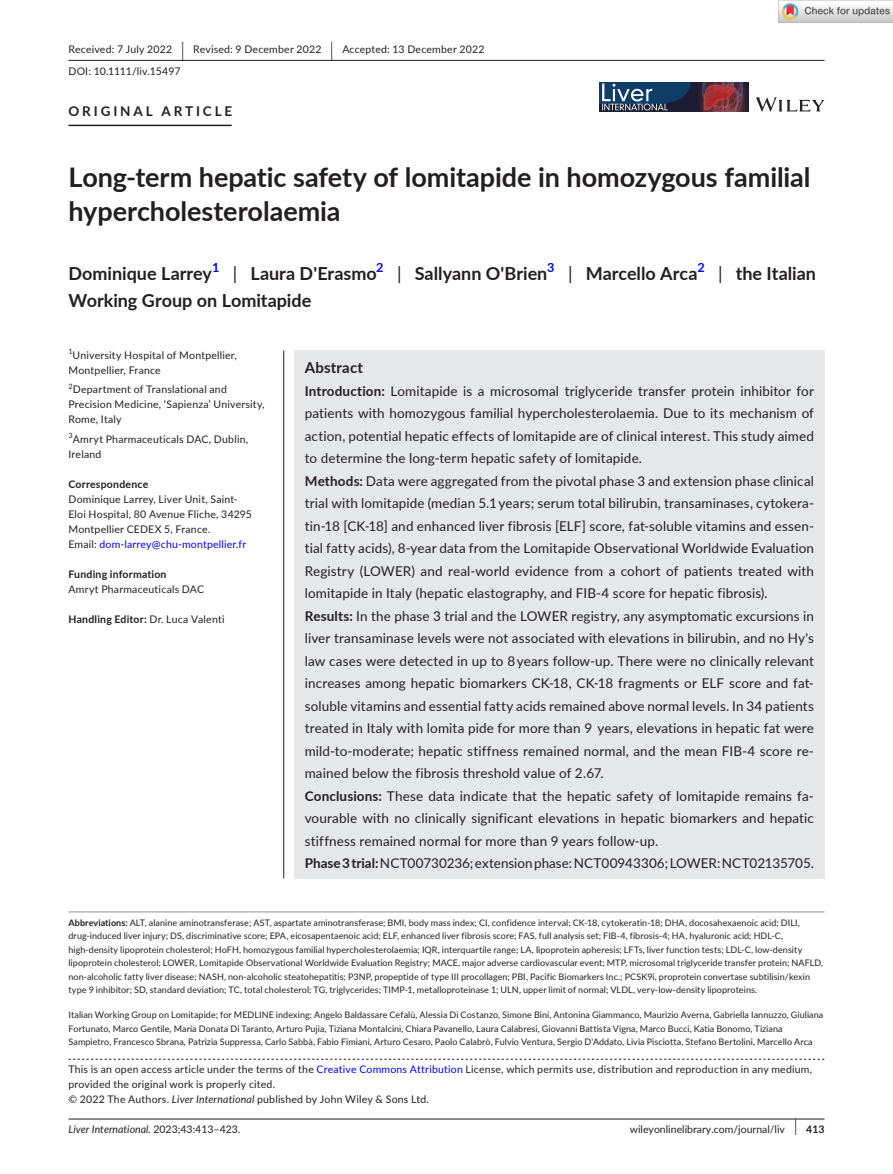
<style>
.page{position:relative;width:893px;height:1174px;background:#fff}
.page>*{position:absolute;margin:0;border:0;box-sizing:border-box;transform-origin:0 0}
.t1{font:700 27px/34.5px "Lato";color:#231f20}
.t2{font:700 18px "Lato";color:#231f20}
.t3{font:700 15px "Lato";letter-spacing:.015em;color:#231f20}
.t4{font:13.5px/22.5px "Lato";letter-spacing:.01em;color:#231f20}
.t5{font:700 13.5px "Lato";letter-spacing:.215em;color:#231f20}
.t6{font:700 12.6px "Lato";color:#00f}
.t7{font:10.5px/15px "Lato";letter-spacing:.02em;color:#231f20}
.t8{font:700 10.5px "Lato";letter-spacing:.02em;color:#231f20}
.t9{font:10.5px "Lato";color:#231f20}
.t10{font:italic 10.5px "Lato";color:#231f20}
.t11{font:9px/13.5px "Lato";letter-spacing:.01em;color:#231f20}
.t12{font:7.35px "Lato";color:#231f20}
.s1{font-size:19.65px}
.s2{font-weight:400}
.s3{color:#00f}
.s4{font-weight:700}
.s5{font-style:italic}
.s6{font-style:normal}
.s7{font-size:17.4px}
</style>
<div class="page">
<hr style="left:68px;top:1118px;width:756px;height:1px;background:#231f20">
<svg style="left:756px;top:97px;width:68px;height:15px"></svg>
<img style="left:599px;top:82px;width:149px;height:30px">
<div style="left:599px;top:82px;width:63px;height:22px;background:#0e3e67"></div>
<svg style="left:602px;top:82px;width:89px;height:28px"></svg>
<hr style="left:68px;top:60px;width:756px;height:1px;background:#231f20">
<hr style="left:68px;top:125px;width:164px;height:1px;background:#231f20">
<svg style="left:68px;top:1058px;width:756px;height:1px"></svg>
<hr style="left:68px;top:911px;width:756px;height:1px;background:#939598">
<div style="left:294px;top:350px;width:530px;height:528px;background:#e6e7e9"></div>
<hr style="left:283px;top:350px;width:1px;height:528px;background:#231f20">
<img style="left:779px;top:0;width:114px;height:23px">
<p class="t7" style="left:68px;top:38px;width:417px;line-height:21.8px">Received: 7 July 2022 <span class="s1">|</span> Revised: 9 December 2022 <span class="s1">|</span> Accepted: 13 December 2022<br>DOI: 10.1111/liv.15497</p>
<p class="t5" style="left:68px;top:101px;width:165px">ORIGINAL ARTICLE</p>
<h1 class="t1" style="left:68px;top:159px;width:744px">Long-term hepatic safety of lomitapide in homozygous familial hypercholesterolaemia</h1>
<h2 class="t2" style="left:68px;top:260px;width:145px">Dominique Larrey</h2>
<p class="t6" style="left:212px;top:258px;width:9px">1</p>
<h2 class="t2" style="left:233px;top:260px;width:145px"><span class="s2">|</span> Laura D'Erasmo</h2>
<p class="t6" style="left:376px;top:258px;width:9px">2</p>
<h2 class="t2" style="left:397px;top:260px;width:152px"><span class="s2">|</span> Sallyann O'Brien</h2>
<p class="t6" style="left:547px;top:258px;width:9px">3</p>
<h2 class="t2" style="left:568px;top:260px;width:131px"><span class="s2">|</span> Marcello Arca</h2>
<p class="t6" style="left:697px;top:258px;width:9px">2</p>
<h2 class="t2" style="left:718px;top:260px;width:99px"><span class="s2">|</span> the Italian</h2>
<h2 class="t2" style="left:68px;top:287px;width:244px">Working Group on Lomitapide</h2>
<p class="t12" style="left:68px;top:346px;width:6px">1</p>
<p class="t7" style="left:68px;top:347px;width:170px;text-indent:4px">University Hospital of Montpellier,<br>Montpellier, France</p>
<p class="t12" style="left:68px;top:381px;width:6px">2</p>
<p class="t7" style="left:68px;top:382px;width:198px;text-indent:4px">Department of Translational and<br>Precision Medicine, ‘Sapienza’ University,<br>Rome, Italy</p>
<p class="t7" style="left:68px;top:431px;width:181px"><sup>3</sup>Amryt Pharmaceuticals DAC, Dublin,<br>Ireland</p>
<p class="t8" style="left:68px;top:476px;width:81px">Correspondence</p>
<p class="t7" style="left:68px;top:491px;width:185px">Dominique Larrey, Liver Unit, Saint-Eloi Hospital, 80 Avenue Fliche, 34295<br>Montpellier CEDEX 5, France.<br>Email: <span class="s3">dom-larrey@chu-montpellier.fr</span></p>
<p class="t8" style="left:68px;top:566px;width:100px">Funding information</p>
<p class="t7" style="left:68px;top:581px;width:137px">Amryt Pharmaceuticals DAC</p>
<p class="t8" style="left:68px;top:611px;width:158px">Handling Editor: <span class="s2">Dr. Luca Valenti</span></p>
<p class="t3" style="left:305px;top:356px;width:60px">Abstract</p>
<p class="t4" style="left:305px;top:379px;width:511px"><span class="s4">Introduction:</span> Lomitapide is a microsomal triglyceride transfer protein inhibitor for patients with homozygous familial hypercholesterolaemia. Due to its mechanism of action, potential hepatic effects of lomitapide are of clinical interest. This study aimed to determine the long-term hepatic safety of lomitapide.<br><span class="s4">Methods:</span> Data were aggregated from the pivotal phase 3 and extension phase clinical trial with lomitapide (median 5.1 years; serum total bilirubin, transaminases, cytokera&shy;tin-18 [CK-18] and enhanced liver fibrosis [ELF] score, fat-soluble vitamins and essen&shy;tial fatty acids), 8-year data from the Lomitapide Observational Worldwide Evaluation Registry (LOWER) and real-world evidence from a cohort of patients treated with lomitapide in Italy (hepatic elastography, and FIB-4 score for hepatic fibrosis).<br><span class="s4">Results:</span> In the phase 3 trial and the LOWER registry, any asymptomatic excursions in liver transaminase levels were not associated with elevations in bilirubin, and no Hy's law cases were detected in up to 8 years follow-up. There were no clinically relevant increases among hepatic biomarkers CK-18, CK-18 fragments or ELF score and fat&shy;soluble vitamins and essential fatty acids remained above normal levels. In 34 patients treated in Italy with lomita pide for more than 9 years, elevations in hepatic fat were mild-to-moderate; hepatic stiffness remained normal, and the mean FIB-4 score re&shy;mained below the fibrosis threshold value of 2.67.<br><span class="s4">Conclusions:</span> These data indicate that the hepatic safety of lomitapide remains fa&shy;vourable with no clinically significant elevations in hepatic biomarkers and hepatic stiffness remained normal for more than 9 years follow-up.<br><span class="s4">Phase 3 trial:</span> NCT00730236; extension phase: NCT00943306; LOWER: NCT02135705.</p>
<p class="t11" style="left:68px;top:915px;width:756px"><span class="s4">Abbreviations:</span> ALT, alanine aminotransferase; AST, aspartate aminotransferase; BMI, body mass index; CI, confidence interval; CK-18, cytokeratin-18; DHA, docosahexaenoic acid; DILI, drug-induced liver injury; DS, discriminative score; EPA, eicosapentaenoic acid; ELF, enhanced liver fibrosis score; FAS, full analysis set; FIB-4, fibrosis-4; HA, hyaluronic acid; HDL-C, high-density lipoprotein cholesterol; HoFH, homozygous familial hypercholesterolaemia; IQR, interquartile range; LA, lipoprotein apheresis; LFTs, liver function tests; LDL-C, low-density lipoprotein cholesterol; LOWER, Lomitapide Observational Worldwide Evaluation Registry; MACE, major adverse cardiovascular event; MTP, microsomal triglyceride transfer protein; NAFLD, non-alcoholic fatty liver disease; NASH, non-alcoholic steatohepatitis; P3NP, propeptide of type III procollagen; PBI, Pacific Biomarkers Inc.; PCSK9i, proprotein convertase subtilisin/kexin type 9 inhibitor; SD, standard deviation; TC, total cholesterol; TG, triglycerides; TIMP-1, metalloproteinase 1; ULN, upper limit of normal; VLDL, very-low-density lipoproteins.</p>
<p class="t11" style="left:68px;top:1007px;width:756px">Italian Working Group on Lomitapide; for MEDLINE indexing: Angelo Baldassare Cefalù, Alessia Di Costanzo, Simone Bini, Antonina Giammanco, Maurizio Averna, Gabriella Iannuzzo, Giuliana<br>Fortunato, Marco Gentile, Maria Donata Di Taranto, Arturo Pujia, Tiziana Montalcini, Chiara Pavanello, Laura Calabresi, Giovanni Battista Vigna, Marco Bucci, Katia Bonomo, Tiziana<br>Sampietro, Francesco Sbrana, Patrizia Suppressa, Carlo Sabbà, Fabio Fimiani, Arturo Cesaro, Paolo Calabrò, Fulvio Ventura, Sergio D'Addato, Livia Pisciotta, Stefano Bertolini, Marcello Arca</p>
<p class="t7" style="left:68px;top:1061px;width:745px">This is an open access article under the terms of the <span class="s3">Creative Commons Attribution</span> License, which permits use, distribution and reproduction in any medium, provided the original work is properly cited.<br>© 2022 The Authors. <span class="s5">Liver International</span> published by John Wiley &amp; Sons Ltd.</p>
<p class="t10" style="left:68px;top:1121px;width:173px">Liver International. <span class="s6">2023;43:413–423.</span></p>
<p class="t9" style="left:630px;top:1121px;width:196px">wileyonlinelibrary.com/journal/liv <span class="s7">|</span> <span class="s4">413</span></p>
</div>
